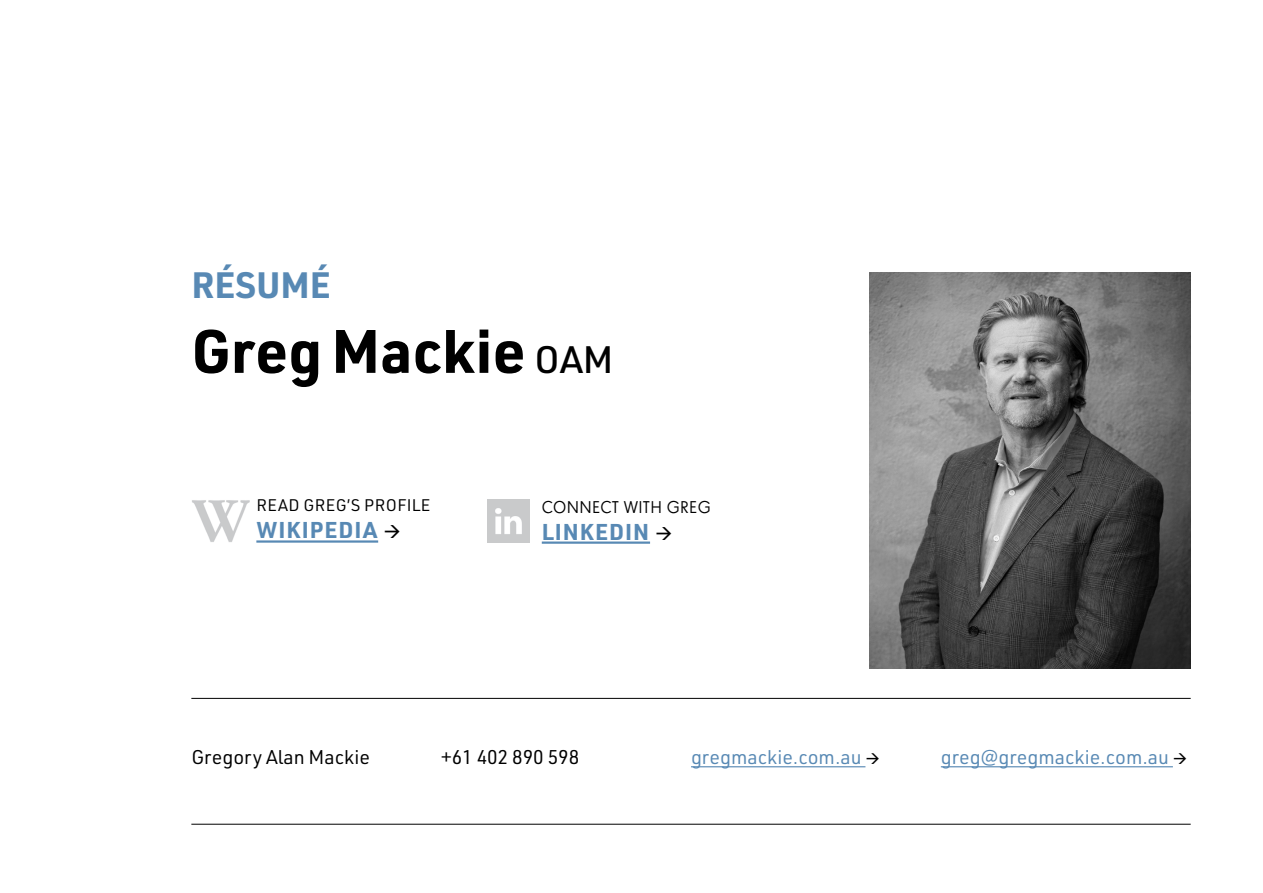
<style>
.page{position:relative;width:1263px;height:893px;background:#fff}
.page>*{position:absolute;margin:0;border:0;box-sizing:border-box;transform-origin:0 0}
.t1{font:700 60px "URWDIN";color:#000}
.t2{font:700 36px "URWDIN";color:#5889b4}
.t3{font:700 22.5px "URWDIN";letter-spacing:.04em;color:#5889b4}
.t4{font:19.5px "URWDIN";color:#5889b4}
.t5{font:19.5px "URWDIN";color:#000}
.t6{font:16.5px "URWDIN";letter-spacing:.02em;color:#000}
.t7{font:16.5px "Super Grotesk Pro";letter-spacing:.02em;color:#000}
.s1{font-weight:500;font-size:37.5px}
.s2{color:#000}
</style>
<div class="page">
<img style="left:869px;top:272px;width:322px;height:396px">
<hr style="left:191px;top:698px;width:1000px;height:1px;background:#000">
<hr style="left:691px;top:766px;width:174px;height:1px;background:#5889b4">
<hr style="left:941px;top:766px;width:232px;height:1px;background:#5889b4">
<hr style="left:191px;top:824px;width:1000px;height:1px;background:#000">
<hr style="left:256px;top:540px;width:122px;height:3px;background:#5889b4">
<hr style="left:542px;top:541px;width:108px;height:3px;background:#5889b4">
<img style="left:192px;top:500px;width:58px;height:42px">
<img style="left:487px;top:500px;width:43px;height:42px">
<h2 class="t2" style="left:191px;top:260px;width:141px">RÉSUMÉ</h2>
<h1 class="t1" style="left:191px;top:310px;width:424px">Greg Mackie <span class="s1">OAM</span></h1>
<p class="t6" style="left:256px;top:495px;width:176px">READ GREG’S PROFILE</p>
<p class="t3" style="left:256px;top:515px;width:146px">WIKIPEDIA <span class="s2">→</span></p>
<p class="t7" style="left:542px;top:497px;width:171px">CONNECT WITH GREG</p>
<p class="t3" style="left:542px;top:516px;width:133px">LINKEDIN <span class="s2">→</span></p>
<p class="t5" style="left:191px;top:744px;width:180px">Gregory Alan Mackie</p>
<p class="t5" style="left:441px;top:744px;width:140px">+61 402 890 598</p>
<p class="t4" style="left:691px;top:744px;width:191px">gregmackie.com.au <span class="s2">→</span></p>
<p class="t4" style="left:941px;top:744px;width:248px">greg@gregmackie.com.au <span class="s2">→</span></p>
</div>
